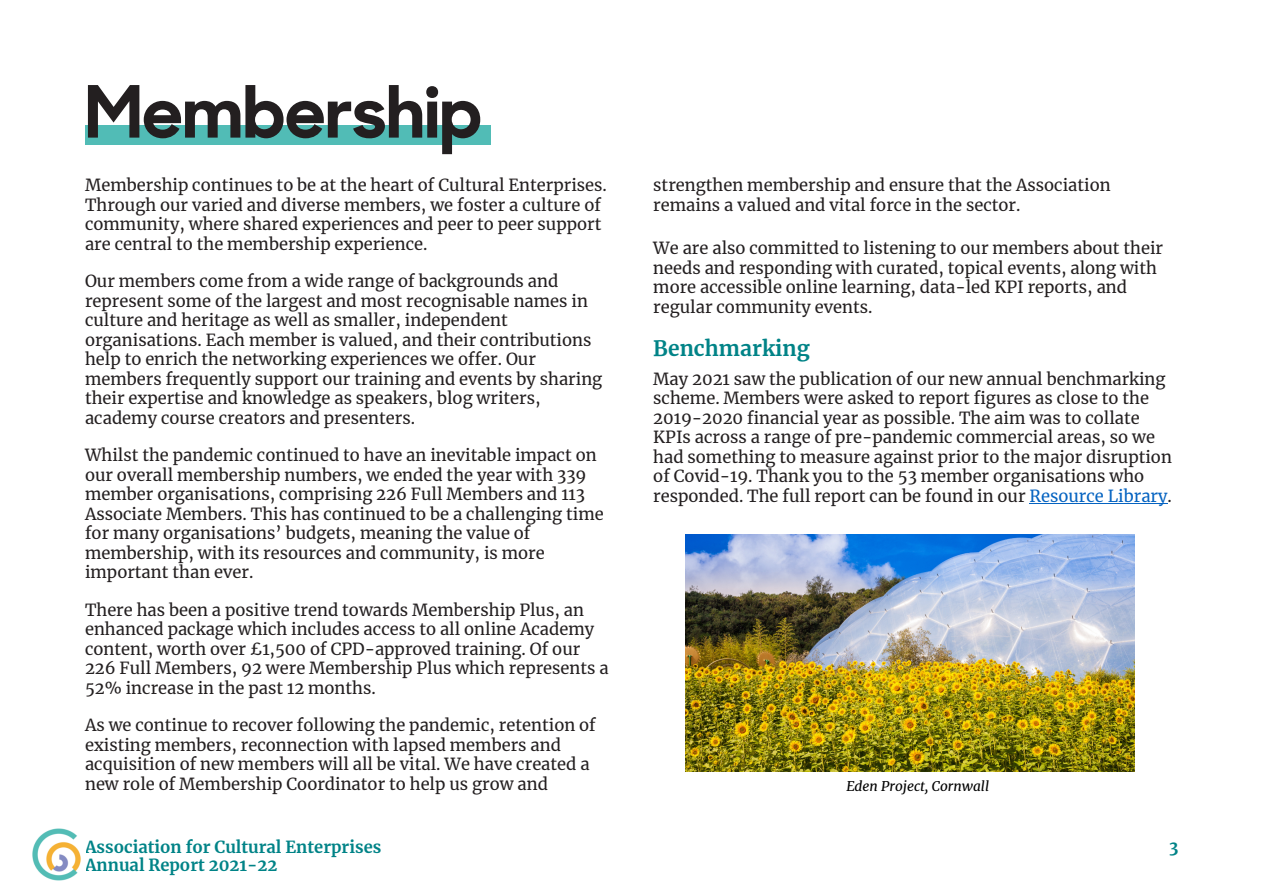
<style>
.page{position:relative;width:1263px;height:893px;background:#fff}
.page>*{position:absolute;margin:0;border:0;box-sizing:border-box;transform-origin:0 0}
.t1{font:700 72px "Sharp Sans Display No 1";color:#231f20}
.t2{font:700 21px "Merriweather";color:#008387}
.t3{font:16.5px/19.5px "Merriweather";color:#231f20}
.t4{font:700 16.5px/18px "Merriweather";color:#008387}
.t5{font:italic 13.5px "Merriweather";color:#000}
.s1{color:#0563c1}
</style>
<div class="page">
<div style="left:85px;top:126px;width:406px;height:19px;background:#51bcb6"></div>
<hr style="left:1029px;top:503px;width:138px;height:1px;background:#0563c1">
<img style="left:686px;top:534px;width:449px;height:238px">
<img style="left:32px;top:828px;width:49px;height:53px">
<h1 class="t1" style="left:85px;top:84px;width:398px">Membership</h1>
<p class="t3" style="left:85px;top:175px;width:523px">Membership continues to be at the heart of Cultural Enterprises.<br>Through our varied and diverse members, we foster a culture of community, where shared experiences and peer to peer support are central to the membership experience.</p>
<p class="t3" style="left:85px;top:271px;width:519px">Our members come from a wide range of backgrounds and represent some of the largest and most recognisable names in culture and heritage as well as smaller, independent organisations. Each member is valued, and their contributions help to enrich the networking experiences we offer. Our members frequently support our training and events by sharing their expertise and knowledge as speakers, blog writers, academy course creators and presenters.</p>
<p class="t3" style="left:85px;top:445px;width:520px">Whilst the pandemic continued to have an inevitable impact on our overall membership numbers, we ended the year with 339 member organisations, comprising 226 Full Members and 113<br>Associate Members. This has continued to be a challenging time for many organisations’ budgets, meaning the value of membership, with its resources and community, is more important than ever.</p>
<p class="t3" style="left:85px;top:600px;width:525px">There has been a positive trend towards Membership Plus, an enhanced package which includes access to all online Academy content, worth over £1,500 of CPD-approved training. Of our 226 Full Members, 92 were Membership Plus which represents a 52% increase in the past 12 months.</p>
<p class="t3" style="left:85px;top:715px;width:512px">As we continue to recover following the pandemic, retention of existing members, reconnection with lapsed members and acquisition of new members will all be vital. We have created a new role of Membership Coordinator to help us grow and</p>
<p class="t3" style="left:653px;top:175px;width:459px">strengthen membership and ensure that the Association remains a valued and vital force in the sector.</p>
<p class="t3" style="left:653px;top:238px;width:511px">We are also committed to listening to our members about their needs and responding with curated, topical events, along with more accessible online learning, data-led KPI reports, and regular community events.</p>
<p class="t2" style="left:653px;top:335px;width:158px">Benchmarking</p>
<p class="t3" style="left:653px;top:369px;width:520px">May 2021 saw the publication of our new annual benchmarking scheme. Members were asked to report figures as close to the 2019-2020 financial year as possible. The aim was to collate KPIs across a range of pre-pandemic commercial areas, so we had something to measure against prior to the major disruption of Covid-19. Thank you to the 53 member organisations who responded. The full report can be found in our <span class="s1">Resource Library</span>.</p>
<p class="t5" style="left:846px;top:777px;width:144px">Eden Project, Cornwall</p>
<p class="t4" style="left:85px;top:838px;width:298px">Association for Cultural Enterprises<br>Annual Report 2021-22</p>
<p class="t4" style="left:1169px;top:838px;width:11px">3</p>
</div>
